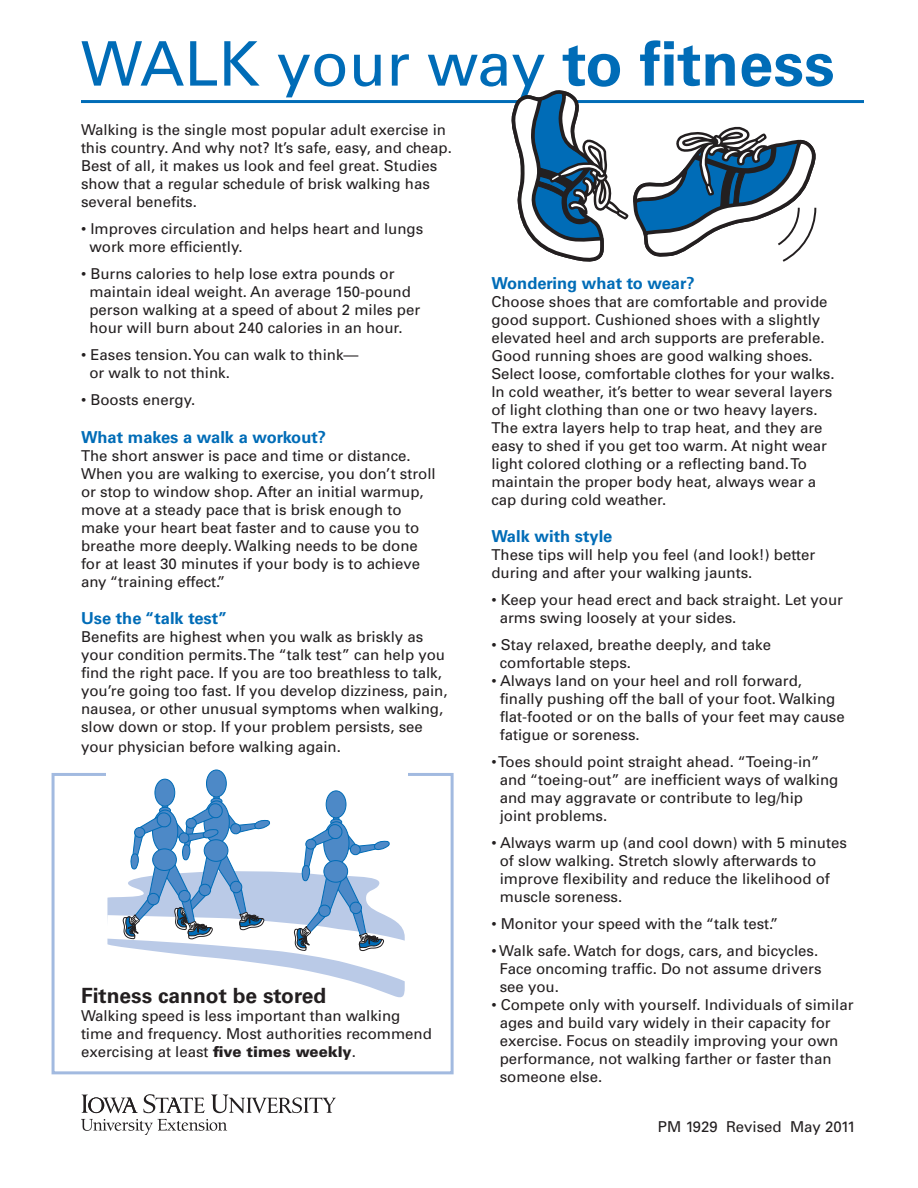
<style>
.page{position:relative;width:918px;height:1188px;background:#fff}
.page>*{position:absolute;margin:0;border:0;box-sizing:border-box;transform-origin:0 0}
.t1{font:61.5px "Univers";color:#006cb7}
.t2{font:700 21px "Univers";color:#231f20}
.t3{font:700 16.5px "Univers";color:#006cb7}
.t4{font:15px/18px "Univers";color:#231f20}
.s1{font-weight:700}
.s2{font-weight:900}
</style>
<div class="page">
<div style="left:52px;top:773px;width:402px;height:301px;border:3px solid #a2bae0"></div>
<div style="left:106px;top:769px;width:302px;height:229px;background:#fff"></div>
<svg style="left:326px;top:791px;width:20px;height:27px"></svg>
<div style="left:326px;top:790px;width:20px;height:28px;border:1px solid #006cb7;border-radius:50%"></div>
<div style="left:206px;top:770px;width:20px;height:27px;background:#4d89c7;border-radius:50%"></div>
<div style="left:206px;top:770px;width:21px;height:27px;border:1px solid #006cb7;border-radius:50%"></div>
<div style="left:155px;top:779px;width:20px;height:27px;background:#4d89c7;border-radius:50%"></div>
<div style="left:155px;top:779px;width:20px;height:28px;border:1px solid #006cb7;border-radius:50%"></div>
<svg style="left:107px;top:795px;width:298px;height:203px"></svg>
<svg style="left:81px;top:1094px;width:255px;height:41px"></svg>
<hr style="left:81px;top:100px;width:783px;height:3px;background:#006cb7">
<svg style="left:512px;top:90px;width:305px;height:172px"></svg>
<h1 class="t1" style="left:81px;top:26px;width:755px">WALK your way <span class="s1">to fitness</span></h1>
<p class="t4" style="left:81px;top:121px;width:372px">Walking is the single most popular adult exercise in this country. And why not? It’s safe, easy, and cheap.<br>Best of all, it makes us look and feel great. Studies show that a regular schedule of brisk walking has several benefits.</p>
<p class="t4" style="left:89px;top:220px;width:335px;text-indent:-8px">• Improves circulation and helps heart and lungs work more efficiently.</p>
<p class="t4" style="left:89px;top:265px;width:332px;text-indent:-8px">• Burns calories to help lose extra pounds or maintain ideal weight. An average 150-pound person walking at a speed of about 2 miles per hour will burn about 240 calories in an hour.</p>
<p class="t4" style="left:89px;top:346px;width:271px;text-indent:-8px">• Eases tension. You can walk to think— or walk to not think.</p>
<p class="t4" style="left:81px;top:391px;width:116px">• Boosts energy.</p>
<p class="t3" style="left:81px;top:427px;width:247px">What makes a walk a workout?</p>
<p class="t4" style="left:81px;top:446px;width:356px">The short answer is pace and time or distance.<br>When you are walking to exercise, you don’t stroll or stop to window shop. After an initial warmup, move at a steady pace that is brisk enough to make your heart beat faster and to cause you to breathe more deeply. Walking needs to be done for at least 30 minutes if your body is to achieve any “training effect.”</p>
<p class="t3" style="left:81px;top:609px;width:148px">Use the “talk test”</p>
<p class="t4" style="left:81px;top:628px;width:368px">Benefits are highest when you walk as briskly as your condition permits. The “talk test” can help you find the right pace. If you are too breathless to talk, you’re going too fast. If you develop dizziness, pain, nausea, or other unusual symptoms when walking, slow down or stop. If your problem persists, see</p>
<p class="t4" style="left:81px;top:737px;width:261px">your physician before walking again.</p>
<p class="t3" style="left:491px;top:273px;width:205px">Wondering what to wear?</p>
<p class="t4" style="left:491px;top:292px;width:345px">Choose shoes that are comfortable and provide good support. Cushioned shoes with a slightly elevated heel and arch supports are preferable.<br>Good running shoes are good walking shoes.<br>Select loose, comfortable clothes for your walks.<br>In cold weather, it’s better to wear several layers of light clothing than one or two heavy layers.<br>The extra layers help to trap heat, and they are easy to shed if you get too warm. At night wear light colored clothing or a reflecting band. To maintain the proper body heat, always wear a cap during cold weather.</p>
<p class="t3" style="left:491px;top:527px;width:123px">Walk with style</p>
<p class="t4" style="left:491px;top:545px;width:325px">These tips will help you feel (and look!) better during and after your walking jaunts.</p>
<p class="t4" style="left:500px;top:590px;width:345px;text-indent:-8px">• Keep your head erect and back straight. Let your arms swing loosely at your sides.</p>
<p class="t4" style="left:500px;top:635px;width:273px;text-indent:-8px">• Stay relaxed, breathe deeply, and take comfortable steps.</p>
<p class="t4" style="left:500px;top:671px;width:347px;text-indent:-8px">• Always land on your heel and roll forward, finally pushing off the ball of your foot. Walking flat-footed or on the balls of your feet may cause fatigue or soreness.</p>
<p class="t4" style="left:500px;top:752px;width:340px;text-indent:-8px">• Toes should point straight ahead. “Toeing-in” and “toeing-out” are inefficient ways of walking and may aggravate or contribute to leg/hip joint problems.</p>
<p class="t4" style="left:500px;top:833px;width:349px;text-indent:-8px">• Always warm up (and cool down) with 5 minutes of slow walking. Stretch slowly afterwards to improve flexibility and reduce the likelihood of muscle soreness.</p>
<p class="t4" style="left:491px;top:914px;width:288px">• Monitor your speed with the “talk test.”</p>
<p class="t4" style="left:500px;top:941px;width:324px;text-indent:-8px">• Walk safe. Watch for dogs, cars, and bicycles.<br>Face oncoming traffic. Do not assume drivers see you.</p>
<p class="t4" style="left:500px;top:995px;width:355px;text-indent:-8px">• Compete only with yourself. Individuals of similar ages and build vary widely in their capacity for exercise. Focus on steadily improving your own performance, not walking farther or faster than someone else.</p>
<p class="t4" style="left:658px;top:1117px;width:199px">PM 1929 Revised May 2011</p>
<h2 class="t2" style="left:81px;top:983px;width:247px">Fitness cannot be stored</h2>
<p class="t4" style="left:81px;top:1006px;width:352px">Walking speed is less important than walking time and frequency. Most authorities recommend exercising at least <span class="s2">five times weekly</span>.</p>
</div>
